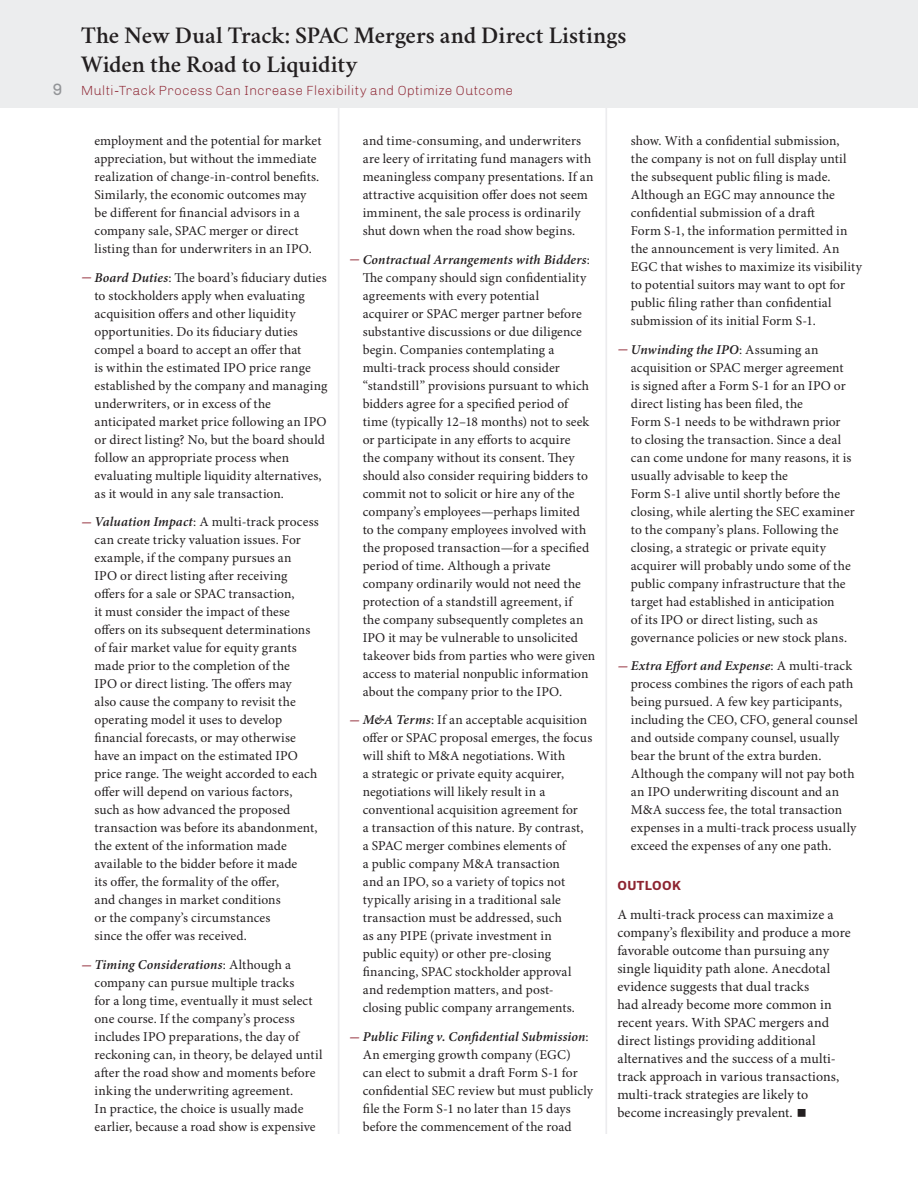
<style>
.page{position:relative;width:918px;height:1188px;background:#fff}
.page>*{position:absolute;margin:0;border:0;box-sizing:border-box;transform-origin:0 0}
.page_title{font:600 24px/28.8px "Crimson";color:#231f20}
.t1{font:16.5px "Chivo";color:#939598}
.body_text{font:13.95px/18px "Minion Pro";letter-spacing:.01em;color:#231f20}
.t2{font:13.5px/18px "Minion Pro";letter-spacing:.005em;color:#231f20}
.page_title-2{font:300 13.5px "Chivo";letter-spacing:.015em;color:#8d2431}
.subhead{font:700 13.5px "Chivo";letter-spacing:.025em;color:#8d2431}
.s1{font-family:"Univers LT Std";font-weight:300;font-style:italic;font-stretch:condensed;font-size:18px;color:#8d2431}
.s2{font-weight:600;font-style:italic}
</style>
<div class="page">
<hr style="left:338px;top:108px;width:2px;height:1026px;background:#ececee">
<hr style="left:605px;top:108px;width:2px;height:1026px;background:#ececee">
<div style="left:0;top:0;width:918px;height:108px;background:#ecedee"></div>
<p class="page_title" style="left:81px;top:19px;width:547px">The New Dual Track: SPAC Mergers and Direct Listings<br>Widen the Road to Liquidity</p>
<h1 class="page_title" style="left:81px;top:48px;width:153px">Title Goes Here</h1>
<p class="page_title-2" style="left:81px;top:82px;width:65px">SUBHEAD</p>
<p class="t1" style="left:52px;top:79px;width:12px">9</p>
<p class="page_title-2" style="left:81px;top:82px;width:434px">Multi-Track Process Can Increase Flexibility and Optimize Outcome</p>
<p class="t2" style="left:94px;top:132px;width:228px">employment and the potential for market appreciation, but without the immediate realization of change-in-control benefits.<br>Similarly, the economic outcomes may be different for financial advisors in a company sale, SPAC merger or direct listing than for underwriters in an IPO.</p>
<p class="t2" style="left:94px;top:269px;width:235px;text-indent:-14px"><span class="s1">–</span> <span class="s2">Board Duties</span>: The board’s fiduciary duties to stockholders apply when evaluating acquisition offers and other liquidity opportunities. Do its fiduciary duties compel a board to accept an offer that<br>is within the estimated IPO price range established by the company and managing underwriters, or in excess of the anticipated market price following an IPO or direct listing? No, but the board should follow an appropriate process when evaluating multiple liquidity alternatives, as it would in any sale transaction.</p>
<p class="t2" style="left:94px;top:514px;width:226px;text-indent:-14px"><span class="s1">–</span> <span class="s2">Valuation Impact</span>: A multi-track process can create tricky valuation issues. For example, if the company pursues an<br>IPO or direct listing after receiving offers for a sale or SPAC transaction,<br>it must consider the impact of these offers on its subsequent determinations of fair market value for equity grants made prior to the completion of the<br>IPO or direct listing. The offers may<br>also cause the company to revisit the operating model it uses to develop financial forecasts, or may otherwise have an impact on the estimated IPO price range. The weight accorded to each offer will depend on various factors, such as how advanced the proposed transaction was before its abandonment, the extent of the information made available to the bidder before it made<br>its offer, the formality of the offer,<br>and changes in market conditions<br>or the company’s circumstances<br>since the offer was received.</p>
<p class="t2" style="left:94px;top:956px;width:229px;text-indent:-14px"><span class="s1">–</span> <span class="s2">Timing Considerations</span>: Although a company can pursue multiple tracks<br>for a long time, eventually it must select one course. If the company’s process includes IPO preparations, the day of reckoning can, in theory, be delayed until after the road show and moments before inking the underwriting agreement.<br>In practice, the choice is usually made earlier, because a road show is expensive</p>
<p class="t2" style="left:363px;top:132px;width:232px">and time-consuming, and underwriters are leery of irritating fund managers with meaningless company presentations. If an attractive acquisition offer does not seem imminent, the sale process is ordinarily shut down when the road show begins.</p>
<p class="t2" style="left:363px;top:251px;width:234px;text-indent:-14px"><span class="s1">–</span> <span class="s2">Contractual Arrangements with Bidders</span>:<br>The company should sign confidentiality agreements with every potential<br>acquirer or SPAC merger partner before substantive discussions or due diligence begin. Companies contemplating a multi-track process should consider “standstill” provisions pursuant to which bidders agree for a specified period of time (typically 12–18 months) not to seek or participate in any efforts to acquire<br>the company without its consent. They should also consider requiring bidders to commit not to solicit or hire any of the company’s employees—perhaps limited<br>to the company employees involved with the proposed transaction—for a specified period of time. Although a private company ordinarily would not need the protection of a standstill agreement, if<br>the company subsequently completes an IPO it may be vulnerable to unsolicited takeover bids from parties who were given access to material nonpublic information about the company prior to the IPO.</p>
<p class="t2" style="left:363px;top:712px;width:231px;text-indent:-14px"><span class="s1">–</span> <span class="s2">M&amp;A Terms</span>: If an acceptable acquisition offer or SPAC proposal emerges, the focus will shift to M&amp;A negotiations. With<br>a strategic or private equity acquirer, negotiations will likely result in a conventional acquisition agreement for<br>a transaction of this nature. By contrast, a SPAC merger combines elements of<br>a public company M&amp;A transaction<br>and an IPO, so a variety of topics not typically arising in a traditional sale transaction must be addressed, such<br>as any PIPE (private investment in<br>public equity) or other pre-closing financing, SPAC stockholder approval and redemption matters, and post&shy;closing public company arrangements.</p>
<p class="t2" style="left:363px;top:1028px;width:232px;text-indent:-14px"><span class="s1">–</span> <span class="s2">Public Filing v. Confidential Submission</span>:<br>An emerging growth company (EGC) can elect to submit a draft Form S-1 for confidential SEC review but must publicly file the Form S-1 no later than 15 days before the commencement of the road</p>
<p class="t2" style="left:631px;top:132px;width:233px">show. With a confidential submission,<br>the company is not on full display until the subsequent public filing is made.<br>Although an EGC may announce the confidential submission of a draft<br>Form S-1, the information permitted in the announcement is very limited. An EGC that wishes to maximize its visibility to potential suitors may want to opt for public filing rather than confidential submission of its initial Form S-1.</p>
<p class="t2" style="left:631px;top:341px;width:225px;text-indent:-14px"><span class="s1">–</span> <span class="s2">Unwinding the IPO</span>: Assuming an acquisition or SPAC merger agreement is signed after a Form S-1 for an IPO or direct listing has been filed, the<br>Form S-1 needs to be withdrawn prior to closing the transaction. Since a deal can come undone for many reasons, it is usually advisable to keep the<br>Form S-1 alive until shortly before the closing, while alerting the SEC examiner to the company’s plans. Following the closing, a strategic or private equity acquirer will probably undo some of the public company infrastructure that the target had established in anticipation<br>of its IPO or direct listing, such as governance policies or new stock plans.</p>
<p class="t2" style="left:631px;top:658px;width:229px;text-indent:-14px"><span class="s1">–</span> <span class="s2">Extra Effort and Expense</span>: A multi-track process combines the rigors of each path being pursued. A few key participants, including the CEO, CFO, general counsel and outside company counsel, usually bear the brunt of the extra burden.<br>Although the company will not pay both an IPO underwriting discount and an M&amp;A success fee, the total transaction expenses in a multi-track process usually exceed the expenses of any one path.</p>
<p class="subhead" style="left:617px;top:877px;width:65px">OUTLOOK</p>
<p class="body_text" style="left:617px;top:906px;width:235px">A multi-track process can maximize a company’s flexibility and produce a more favorable outcome than pursuing any single liquidity path alone. Anecdotal evidence suggests that dual tracks<br>had already become more common in recent years. With SPAC mergers and direct listings providing additional alternatives and the success of a multi&shy;track approach in various transactions, multi-track strategies are likely to become increasingly prevalent.</p>
</div>
